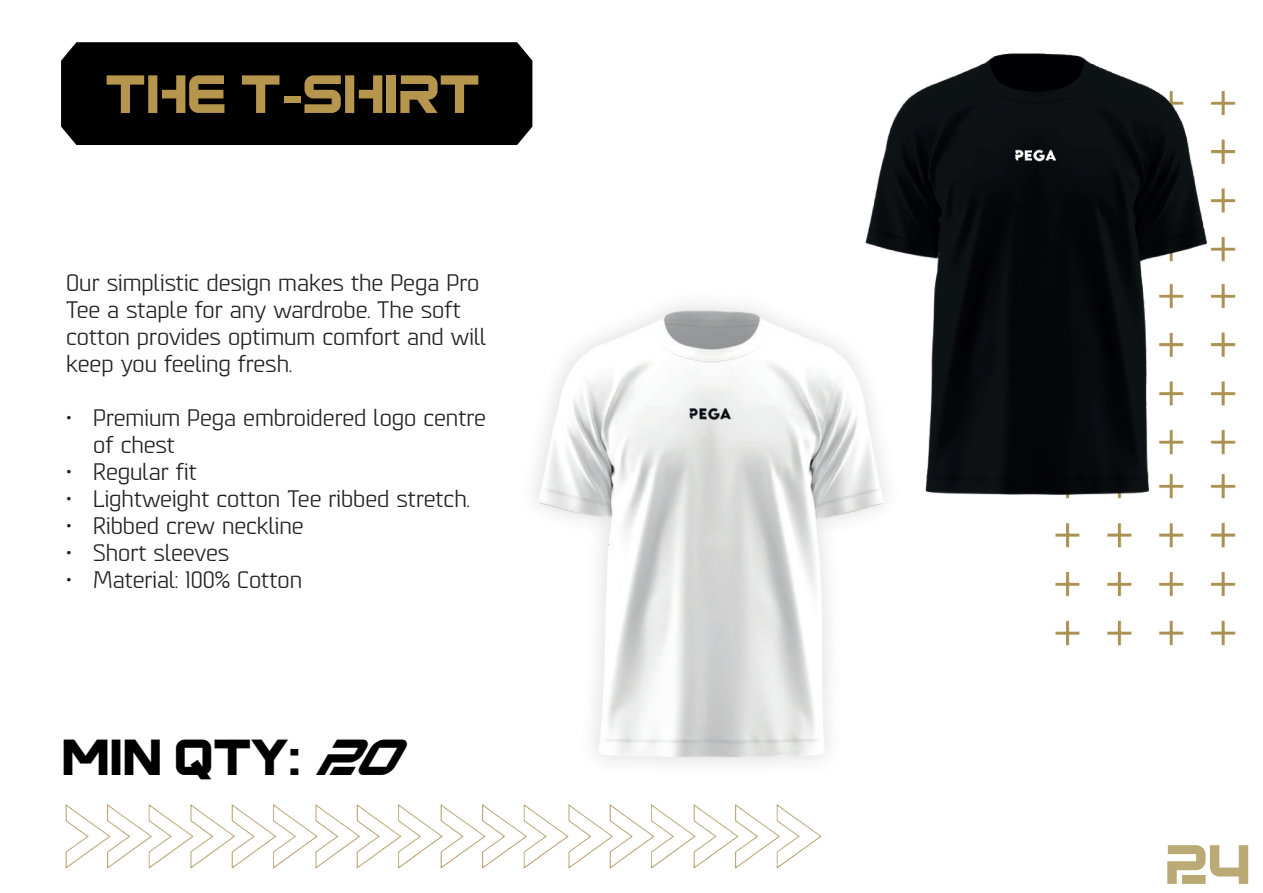
<style>
.page{position:relative;width:1263px;height:893px;background:#fff}
.page>*{position:absolute;margin:0;border:0;box-sizing:border-box;transform-origin:0 0}
.t1{font:52.5px "b Biger Over";color:#bbaa75}
.t2{font:51px "b Biger Over";color:#b6964c}
.t3{font:48px "b Biger Over";color:#000001}
.t4{font:22.5px/27px "Gepeste V";color:#231f20}
.s1{font-style:italic}
</style>
<div class="page">
<img style="left:1055px;top:528px;width:181px;height:118px">
<div style="left:61px;top:42px;width:472px;height:103px;background:#000001"></div>
<img style="left:65px;top:804px;width:103px;height:65px">
<img style="left:168px;top:804px;width:125px;height:65px">
<img style="left:293px;top:804px;width:126px;height:65px">
<img style="left:419px;top:804px;width:127px;height:65px">
<img style="left:546px;top:804px;width:126px;height:65px">
<img style="left:672px;top:804px;width:150px;height:65px">
<img style="left:865px;top:53px;width:371px;height:475px">
<img style="left:535px;top:264px;width:380px;height:500px">
<h2 class="t2" style="left:105px;top:72px;width:377px">THE t-shirt</h2>
<p class="t4" style="left:66px;top:269px;width:422px">Our simplistic design makes the Pega Pro Tee a staple for any wardrobe. The soft cotton provides optimum comfort and will keep you feeling fresh.</p>
<p class="t4" style="left:93px;top:404px;width:394px;text-indent:-27px">• Premium Pega embroidered logo centre of chest</p>
<p class="t4" style="left:66px;top:458px;width:132px">• Regular fit</p>
<p class="t4" style="left:66px;top:485px;width:405px">• Lightweight cotton Tee ribbed stretch.</p>
<p class="t4" style="left:66px;top:512px;width:239px">• Ribbed crew neckline</p>
<p class="t4" style="left:66px;top:539px;width:165px">• Short sleeves</p>
<p class="t4" style="left:66px;top:566px;width:238px">• Material: 100% Cotton</p>
<h3 class="t3" style="left:62px;top:737px;width:360px">MIN QTY: <span class="s1">20</span></h3>
<h1 class="t1" style="left:1165px;top:842px;width:87px">24</h1>
</div>
